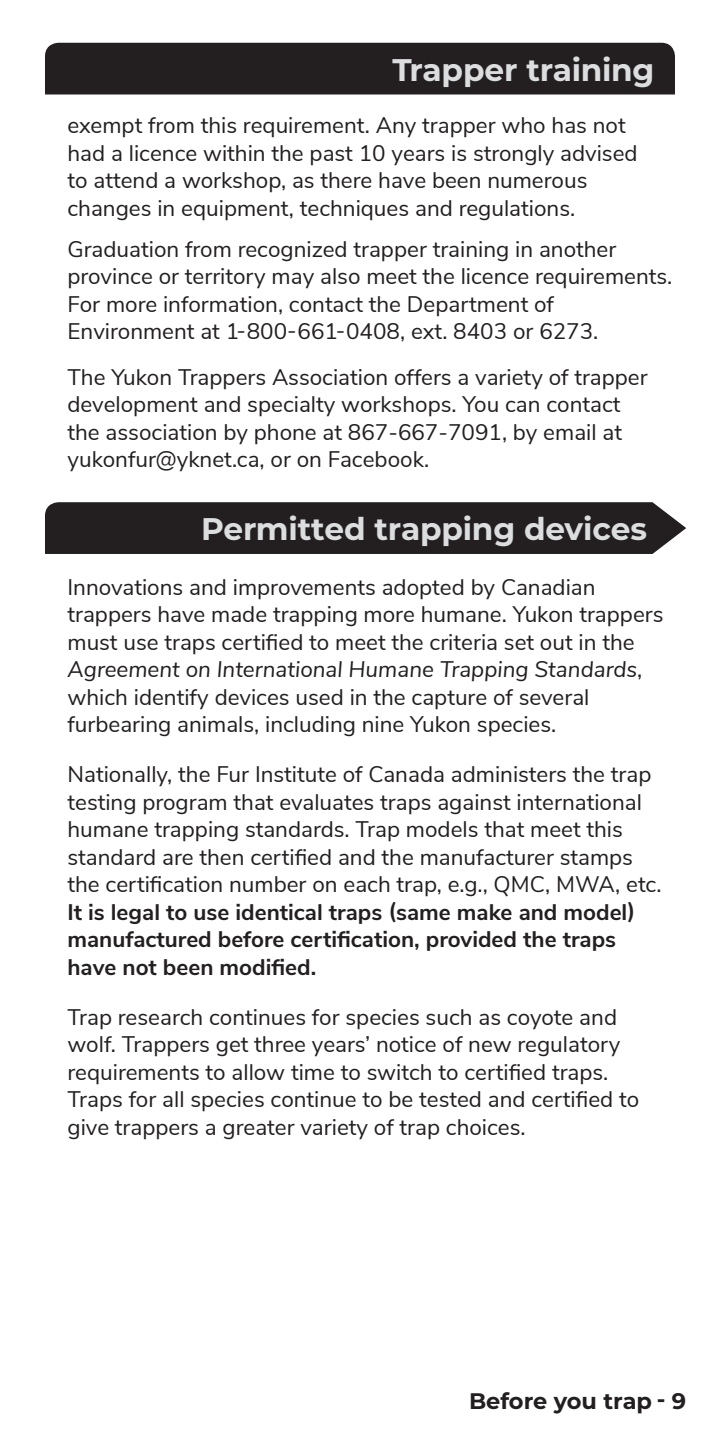
<style>
.page{position:relative;width:720px;height:1440px;background:#fff}
.page>*{position:absolute;margin:0;border:0;box-sizing:border-box;transform-origin:0 0}
.H1_-_Section_Heading{font:700 31.25px "Montserrat";letter-spacing:-.01em;color:#dcdddf}
.H2_-_Subheading{font:22.5px/27.5px "Nunito Sans";color:#231f20}
.TEXT_-_plain{font:22.5px/27.5px "Nunito Sans";color:#231f20}
.t1{font:700 22.5px "Montserrat";color:#231f20}
.s1{font-style:italic}
.s2{font-weight:700}
</style>
<div class="page">
<div style="left:45px;top:43px;width:630px;height:51px;background:#231f20"></div>
<div style="left:45px;top:502px;width:641px;height:52px;background:#231f20"></div>
<p class="H1_-_Section_Heading" style="left:393px;top:47px;width:263px">Trapper training</p>
<p class="H2_-_Subheading" style="left:68px;top:111px;width:572px">exempt from this requirement. Any trapper who has not had a licence within the past 10 years is strongly advised to attend a workshop, as there have been numerous changes in equipment, techniques and regulations.</p>
<p class="TEXT_-_plain" style="left:68px;top:234px;width:606px">Graduation from recognized trapper training in another province or territory may also meet the licence requirements.<br>For more information, contact the Department of Environment at 1-800-661-0408, ext. 8403 or 6273.</p>
<p class="TEXT_-_plain" style="left:68px;top:362px;width:582px">The Yukon Trappers Association offers a variety of trapper development and specialty workshops. You can contact the association by phone at 867-667-7091, by email at yukonfur@yknet.ca, or on Facebook.</p>
<p class="H1_-_Section_Heading" style="left:201px;top:506px;width:447px">Permitted trapping devices</p>
<p class="H2_-_Subheading" style="left:68px;top:572px;width:598px">Innovations and improvements adopted by Canadian trappers have made trapping more humane. Yukon trappers must use traps certified to meet the criteria set out in the <span class="s1">Agreement on International Humane Trapping Standards</span>, which identify devices used in the capture of several furbearing animals, including nine Yukon species.</p>
<p class="H2_-_Subheading" style="left:68px;top:760px;width:596px">Nationally, the Fur Institute of Canada administers the trap testing program that evaluates traps against international humane trapping standards. Trap models that meet this standard are then certified and the manufacturer stamps the certification number on each trap, e.g., QMC, MWA, etc.<br><span class="s2">It is legal to use identical traps (same make and model) manufactured before certification, provided the traps have not been modified.</span></p>
<p class="H2_-_Subheading" style="left:68px;top:1002px;width:573px">Trap research continues for species such as coyote and wolf. Trappers get three years’ notice of new regulatory requirements to allow time to switch to certified traps.<br>Traps for all species continue to be tested and certified to give trappers a greater variety of trap choices.</p>
<p class="t1" style="left:469px;top:1384px;width:219px">Before you trap - 9</p>
</div>
